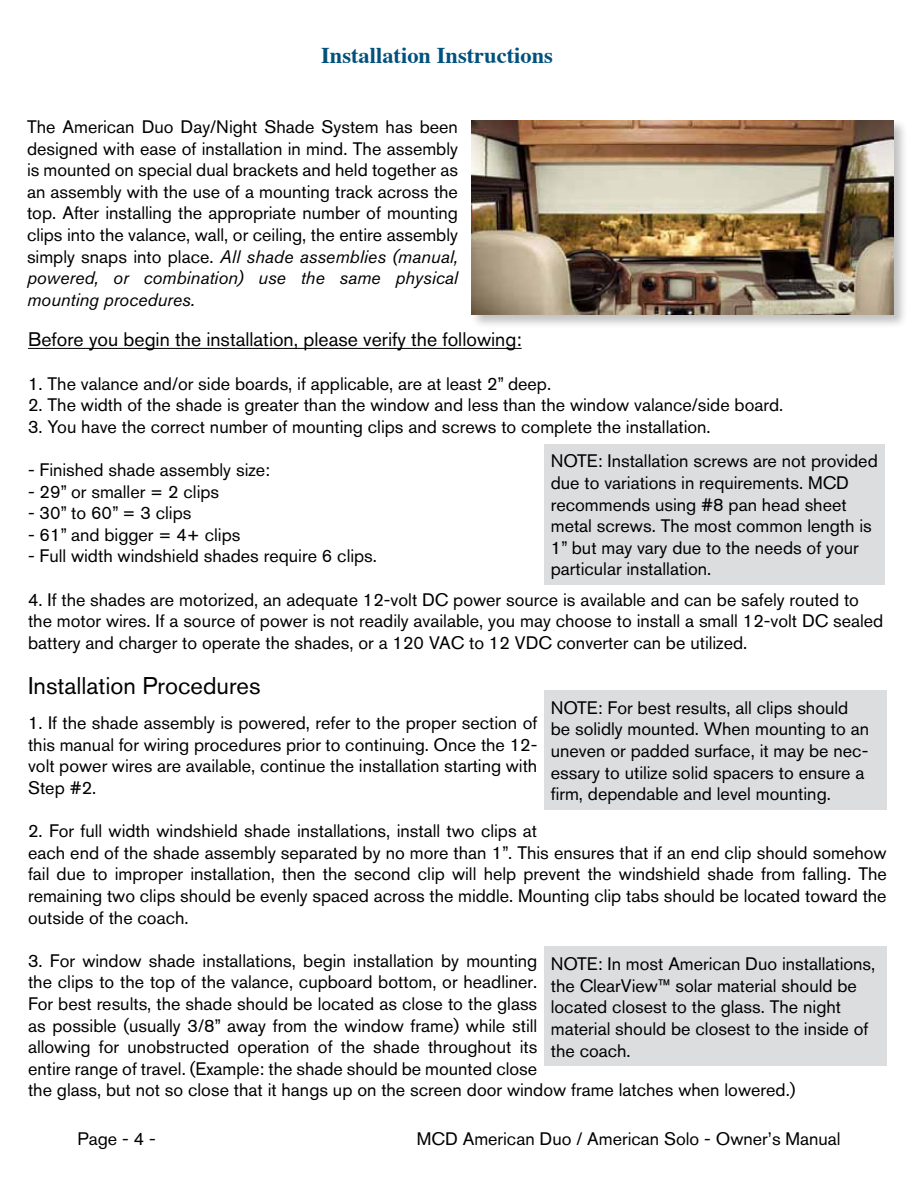
<style>
.page{position:relative;width:918px;height:1188px;background:#fff}
.page>*{position:absolute;margin:0;border:0;box-sizing:border-box;transform-origin:0 0}
.t1{font:24px "Nissan AG";color:#000}
.t2{font:700 22.5px "Times";color:#00517d}
.t3{font:19.5px "Nissan AG";color:#000}
.t4{font:18px/21.6px "Nissan AG";color:#000}
.s1{font-style:italic}
</style>
<div class="page">
<div style="left:470px;top:118px;width:438px;height:212px;background:#000;opacity:.25"></div>
<img style="left:472px;top:120px;width:422px;height:195px">
<hr style="left:28px;top:348px;width:494px;height:1px;background:#000">
<div style="left:544px;top:444px;width:341px;height:141px;background:#dcddde"></div>
<div style="left:544px;top:690px;width:343px;height:120px;background:#dcddde"></div>
<div style="left:544px;top:946px;width:343px;height:120px;background:#dcddde"></div>
<p class="t2" style="left:321px;top:34px;width:233px">Installation Instructions</p>
<p class="t4" style="left:27px;top:116px;width:433px;text-align:justify">The American Duo Day/Night Shade System has been designed with ease of installation in mind. The assembly is mounted on special dual brackets and held together as an assembly with the use of a mounting track across the top. After installing the appropriate number of mounting clips into the valance, wall, or ceiling, the entire assembly simply snaps into place. <span class="s1">All shade assemblies (manual, powered, or combination) use the same physical mounting procedures.</span></p>
<p class="t3" style="left:28px;top:328px;width:495px">Before you begin the installation, please verify the following:</p>
<p class="t4" style="left:28px;top:372px;width:525px">1. The valance and/or side boards, if applicable, are at least 2” deep.</p>
<p class="t4" style="left:28px;top:394px;width:757px">2. The width of the shade is greater than the window and less than the window valance/side board.</p>
<p class="t4" style="left:28px;top:416px;width:684px">3. You have the correct number of mounting clips and screws to complete the installation.</p>
<p class="t4" style="left:28px;top:459px;width:244px">- Finished shade assembly size:</p>
<p class="t4" style="left:28px;top:480px;width:193px">- 29” or smaller = 2 clips</p>
<p class="t4" style="left:28px;top:502px;width:165px">- 30” to 60” = 3 clips</p>
<p class="t4" style="left:28px;top:524px;width:214px">- 61” and bigger = 4+ clips</p>
<p class="t4" style="left:28px;top:545px;width:350px">- Full width windshield shades require 6 clips.</p>
<p class="t4" style="left:28px;top:588px;width:857px">4. If the shades are motorized, an adequate 12-volt DC power source is available and can be safely routed to the motor wires. If a source of power is not readily available, you may choose to install a small 12-volt DC sealed battery and charger to operate the shades, or a 120 VAC to 12 VDC converter can be utilized.</p>
<p class="t4" style="left:551px;top:450px;width:329px">NOTE: Installation screws are not provided due to variations in requirements. MCD recommends using #8 pan head sheet metal screws. The most common length is 1” but may vary due to the needs of your particular installation.</p>
<h1 class="t1" style="left:28px;top:672px;width:234px">Installation Procedures</h1>
<p class="t4" style="left:551px;top:697px;width:320px">NOTE: For best results, all clips should be solidly mounted. When mounting to an uneven or padded surface, it may be nec&shy;essary to utilize solid spacers to ensure a firm, dependable and level mounting.</p>
<p class="t4" style="left:28px;top:712px;width:511px;text-align:justify">1. If the shade assembly is powered, refer to the proper section of this manual for wiring procedures prior to continuing. Once the 12- volt power wires are available, continue the installation starting with Step #2.</p>
<p class="t4" style="left:28px;top:820px;width:860px">2. For full width windshield shade installations, install two clips at<br>each end of the shade assembly separated by no more than 1”. This ensures that if an end clip should somehow fail due to improper installation, then the second clip will help prevent the windshield shade from falling. The remaining two clips should be evenly spaced across the middle. Mounting clip tabs should be located toward the outside of the coach.</p>
<p class="t4" style="left:28px;top:950px;width:769px">3. For window shade installations, begin installation by mounting<br>the clips to the top of the valance, cupboard bottom, or headliner.<br>For best results, the shade should be located as close to the glass<br>as possible (usually 3/8” away from the window frame) while still<br>allowing for unobstructed operation of the shade throughout its<br>entire range of travel. (Example: the shade should be mounted close<br>the glass, but not so close that it hangs up on the screen door window frame latches when lowered.)</p>
<p class="t4" style="left:551px;top:953px;width:326px">NOTE: In most American Duo installations, the ClearView™ solar material should be located closest to the glass. The night material should be closest to the inside of the coach.</p>
<p class="t4" style="left:78px;top:1128px;width:80px">Page - 4 -</p>
<p class="t4" style="left:417px;top:1128px;width:425px">MCD American Duo / American Solo - Owner’s Manual</p>
</div>
